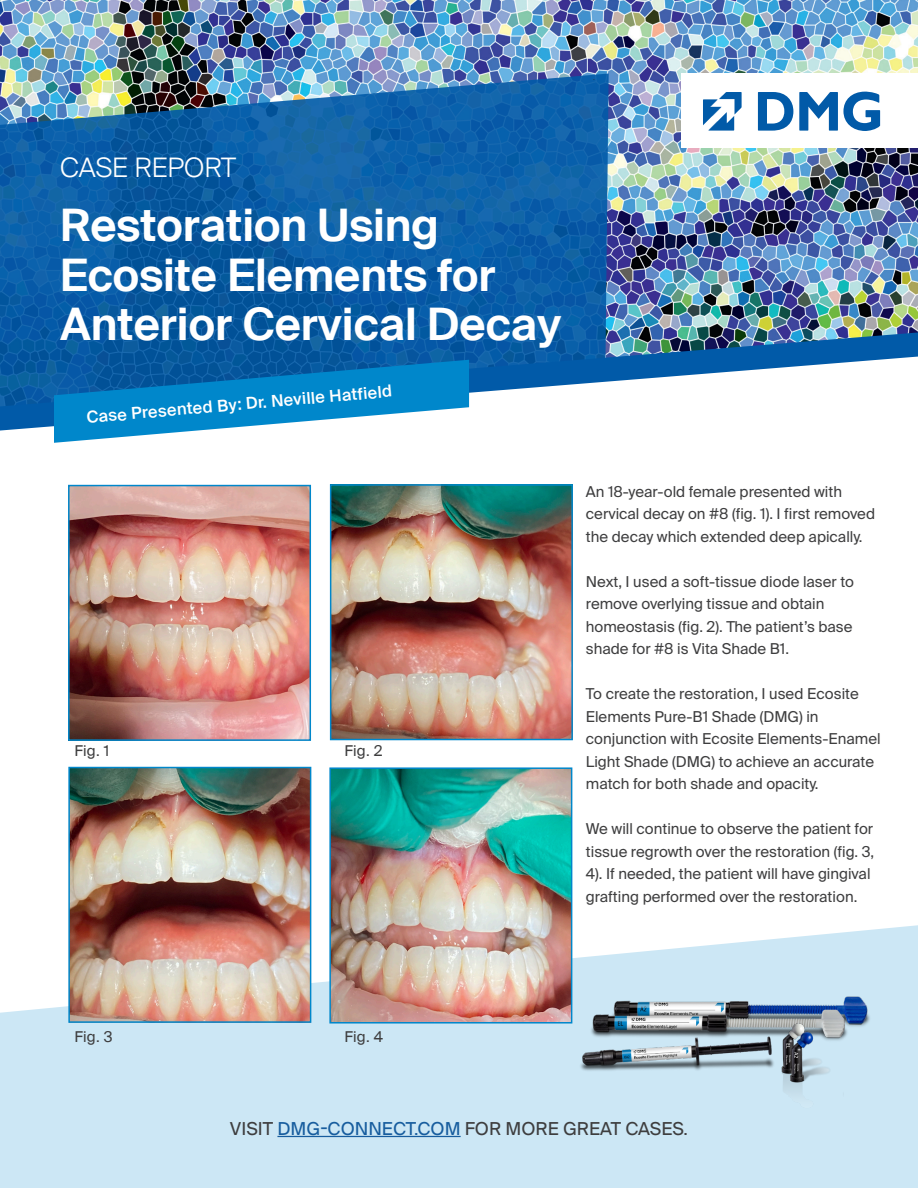
<style>
.page{position:relative;width:918px;height:1188px;background:#fff}
.page>*{position:absolute;margin:0;border:0;box-sizing:border-box;transform-origin:0 0}
.Headline_30_bold{font:600 45px/49.3px "Suisse Intl";color:#fff}
.Headline_30_bold-2{font:300 27px "Suisse Intl";color:#fff}
.Headline_30_bold-3{font:18px "Suisse Intl";color:#3e3e3f}
.Headline_30_bold-4{font:500 16.5px "Suisse Intl";color:#fff}
.t1{font:15px/22.5px "Suisse Intl";color:#3e3e3f}
.Headline_30_bold-5{font:15px "Suisse Intl";letter-spacing:.02em;color:#3e3e3f}
.s1{color:#175d9e}
</style>
<div class="page">
<img style="left:0;top:0;width:918px;height:318px">
<div style="left:681px;top:73px;width:237px;height:75px;background:#fff"></div>
<svg style="left:758px;top:92px;width:35px;height:39px"></svg>
<svg style="left:799px;top:92px;width:81px;height:39px"></svg>
<svg style="left:703px;top:92px;width:39px;height:39px"></svg>
<svg style="left:0;top:318px;width:918px;height:113px"></svg>
<svg style="left:0;top:74px;width:609px;height:355px;background:#1b67a8"></svg>
<svg style="left:54px;top:360px;width:415px;height:83px"></svg>
<svg style="left:0;top:925px;width:918px;height:263px;background:#cfe8f5"></svg>
<img style="left:71px;top:488px;width:237px;height:250px">
<div style="left:68px;top:485px;width:243px;height:256px;border:2px solid #0087cb"></div>
<hr style="left:277px;top:1136px;width:184px;height:1px;background:#175d9e">
<img style="left:71px;top:770px;width:237px;height:250px">
<div style="left:68px;top:767px;width:243px;height:256px;border:2px solid #0087cb"></div>
<img style="left:333px;top:487px;width:237px;height:250px">
<div style="left:330px;top:484px;width:243px;height:256px;border:2px solid #0087cb"></div>
<img style="left:332px;top:770px;width:237px;height:251px">
<div style="left:329px;top:767px;width:243px;height:257px;border:2px solid #0087cb"></div>
<img style="left:571px;top:994px;width:307px;height:87px">
<img style="left:775px;top:1022px;width:68px;height:87px">
<p class="Headline_30_bold-2" style="left:60px;top:152px;width:178px">CASE REPORT</p>
<p class="Headline_30_bold" style="left:60px;top:201px;width:503px">Restoration Using<br>Ecosite Elements for<br>Anterior Cervical Decay</p>
<p class="Headline_30_bold-4" style="left:86px;top:408px;width:308px;rotate:-5deg">Case Presented By: Dr. Neville Hatfield</p>
<p class="Headline_30_bold-5" style="left:74px;top:742px;width:37px">Fig. 1</p>
<p class="Headline_30_bold-5" style="left:344px;top:742px;width:40px">Fig. 2</p>
<p class="t1" style="left:586px;top:480px;width:291px">An 18-year-old female presented with cervical decay on #8 (fig. 1). I first removed the decay which extended deep apically.</p>
<p class="t1" style="left:586px;top:570px;width:270px">Next, I used a soft-tissue diode laser to remove overlying tissue and obtain homeostasis (fig. 2). The patient’s base shade for #8 is Vita Shade B1.</p>
<p class="t1" style="left:586px;top:683px;width:296px">To create the restoration, I used Ecosite Elements Pure-B1 Shade (DMG) in conjunction with Ecosite Elements-Enamel Light Shade (DMG) to achieve an accurate match for both shade and opacity.</p>
<p class="t1" style="left:586px;top:818px;width:290px">We will continue to observe the patient for tissue regrowth over the restoration (fig. 3, 4). If needed, the patient will have gingival grafting performed over the restoration.</p>
<p class="Headline_30_bold-5" style="left:74px;top:1028px;width:40px">Fig. 3</p>
<p class="Headline_30_bold-5" style="left:344px;top:1028px;width:40px">Fig. 4</p>
<p class="Headline_30_bold-3" style="left:230px;top:1118px;width:460px">VISIT <span class="s1">DMG-CONNECT.COM</span> FOR MORE GREAT CASES.</p>
</div>
